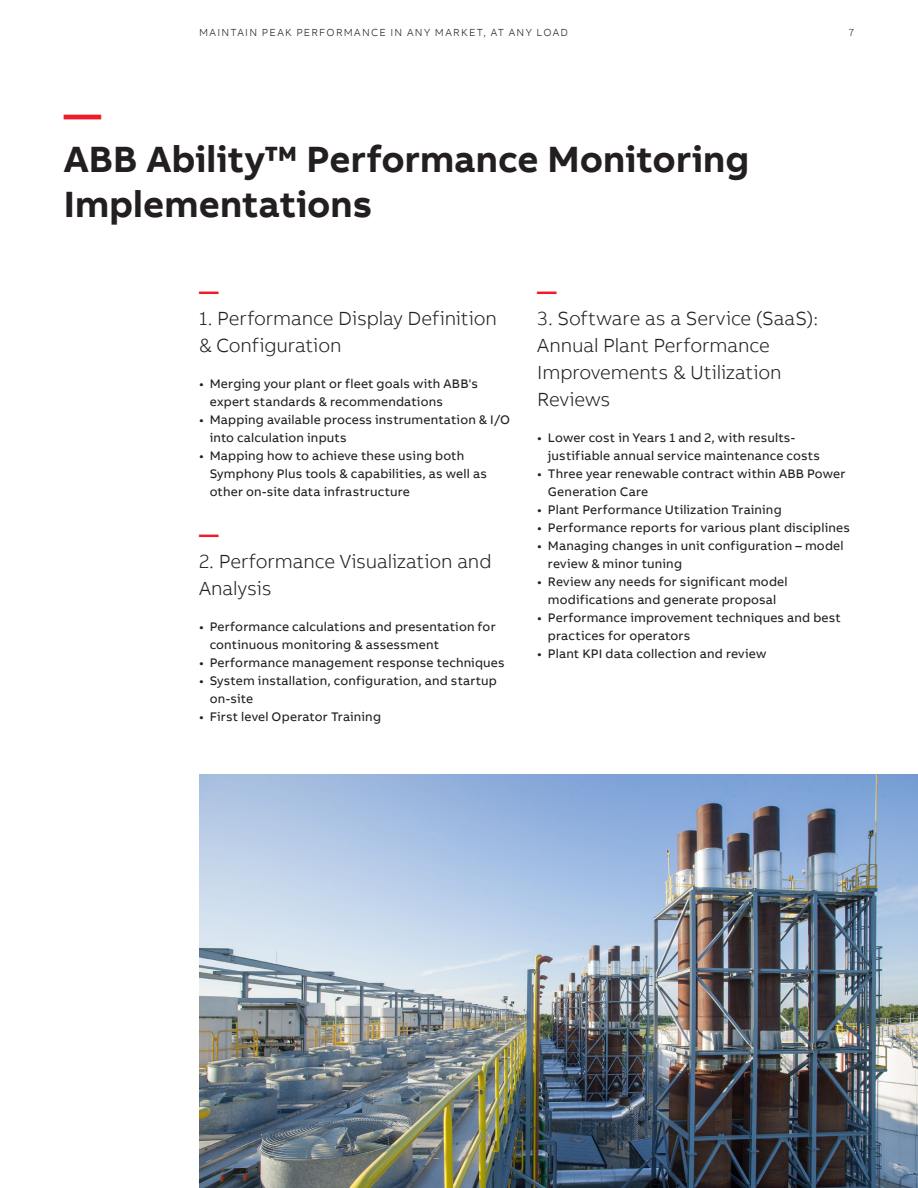
<style>
.page{position:relative;width:918px;height:1188px;background:#fff}
.page>*{position:absolute;margin:0;border:0;box-sizing:border-box;transform-origin:0 0}
.Headline_L_25pt_30pt{font:700 37.5px/45px "AB Bvoice";color:#231f20}
.Headline_L_25pt_30pt-2{font:700 37.5px "AB Bvoice";color:#ee1c28}
.Lead_13pt_18pt{font:300 19.5px/27px "AB Bvoice";letter-spacing:-.005em;color:#231f20}
.Lead_13pt_18pt-2{font:700 19.5px "AB Bvoice";color:#ee1c28}
.t1{font:12.75px/18px "AB Bvoice";letter-spacing:.015em;color:#231f20}
.t2{font:300 10.5px "AB Bvoice";letter-spacing:.13em;color:#231f20}
</style>
<div class="page">
<img style="left:199px;top:775px;width:719px;height:413px">
<p class="t2" style="left:199px;top:26px;width:371px">MAINTAIN PEAK PERFORMANCE IN ANY MARKET, AT ANY LOAD</p>
<p class="t2" style="left:849px;top:26px;width:7px">7</p>
<p class="Headline_L_25pt_30pt-2" style="left:64px;top:90px;width:39px">—</p>
<p class="Headline_L_25pt_30pt" style="left:64px;top:137px;width:687px">ABB Ability™ Performance Monitoring<br>Implementations</p>
<p class="Lead_13pt_18pt-2" style="left:199px;top:279px;width:21px">—</p>
<p class="Lead_13pt_18pt" style="left:199px;top:305px;width:299px">1. Performance Display Definition &amp; Configuration</p>
<p class="t1" style="left:210px;top:375px;width:270px;text-indent:-11px">• Merging your plant or fleet goals with ABB's expert standards &amp; recommendations</p>
<p class="t1" style="left:210px;top:411px;width:302px;text-indent:-11px">• Mapping available process instrumentation &amp; I/O into calculation inputs</p>
<p class="t1" style="left:210px;top:447px;width:279px;text-indent:-11px">• Mapping how to achieve these using both<br>Symphony Plus tools &amp; capabilities, as well as other on-site data infrastructure</p>
<p class="Lead_13pt_18pt-2" style="left:199px;top:522px;width:21px">—</p>
<p class="Lead_13pt_18pt" style="left:199px;top:548px;width:294px">2. Performance Visualization and<br>Analysis</p>
<p class="t1" style="left:210px;top:618px;width:287px;text-indent:-11px">• Performance calculations and presentation for continuous monitoring &amp; assessment</p>
<p class="t1" style="left:199px;top:654px;width:307px">• Performance management response techniques</p>
<p class="t1" style="left:210px;top:672px;width:289px;text-indent:-11px">• System installation, configuration, and startup on-site</p>
<p class="t1" style="left:199px;top:708px;width:183px">• First level Operator Training</p>
<p class="Lead_13pt_18pt-2" style="left:537px;top:279px;width:21px">—</p>
<p class="Lead_13pt_18pt" style="left:537px;top:305px;width:282px">3. Software as a Service (SaaS):<br>Annual Plant Performance<br>Improvements &amp; Utilization<br>Reviews</p>
<p class="t1" style="left:548px;top:429px;width:274px;text-indent:-11px">• Lower cost in Years 1 and 2, with results&shy;justifiable annual service maintenance costs</p>
<p class="t1" style="left:548px;top:465px;width:299px;text-indent:-11px">• Three year renewable contract within ABB Power<br>Generation Care</p>
<p class="t1" style="left:537px;top:501px;width:246px">• Plant Performance Utilization Training</p>
<p class="t1" style="left:537px;top:519px;width:314px">• Performance reports for various plant disciplines</p>
<p class="t1" style="left:548px;top:537px;width:297px;text-indent:-11px">• Managing changes in unit configuration – model review &amp; minor tuning</p>
<p class="t1" style="left:537px;top:573px;width:252px;text-align:center">• Review any needs for significant model modifications and generate proposal</p>
<p class="t1" style="left:548px;top:609px;width:295px;text-indent:-11px">• Performance improvement techniques and best practices for operators</p>
<p class="t1" style="left:537px;top:645px;width:231px">• Plant KPI data collection and review</p>
</div>
